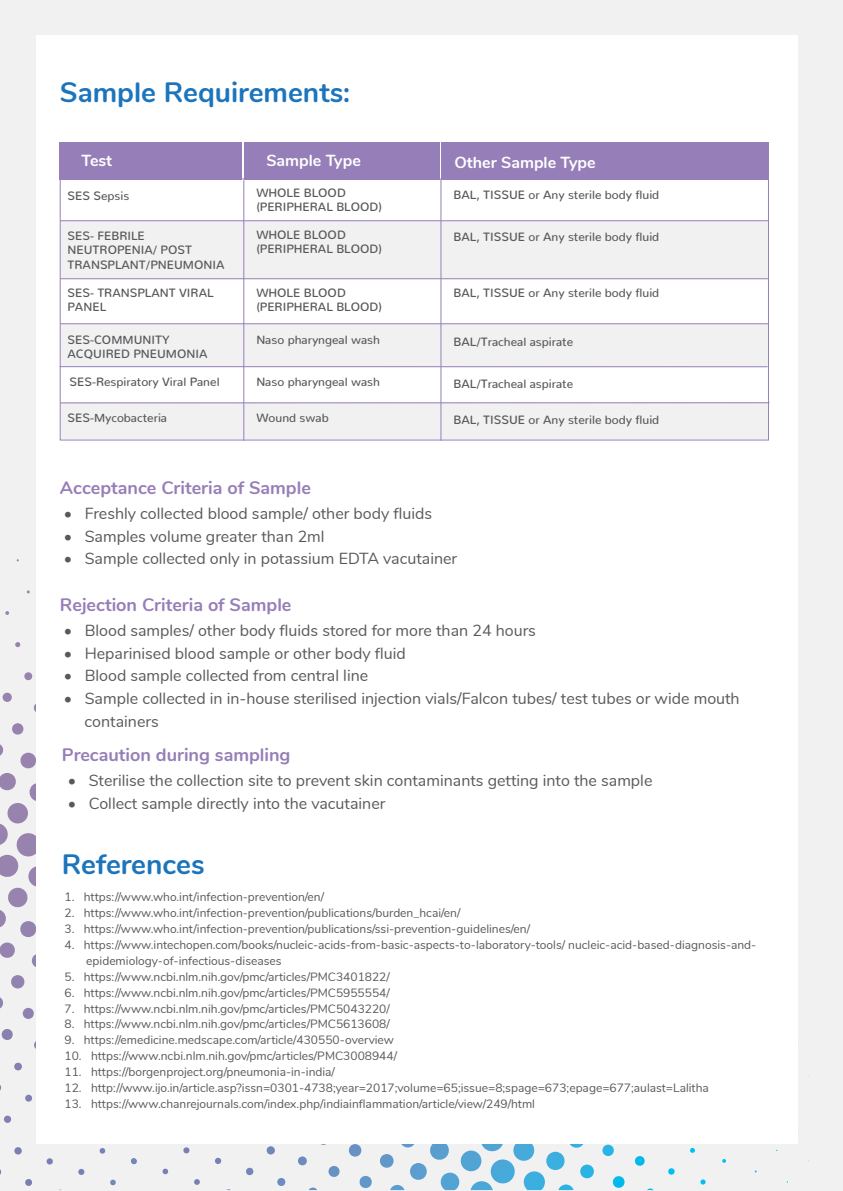
<style>
.page{position:relative;width:843px;height:1191px;background:#fff}
.page>*{position:absolute;margin:0;border:0;box-sizing:border-box;transform-origin:0 0}
.t1{font:30.2px "Nunito";color:#1c75bc}
.t2{font:700 28px "Nunito";color:#1c75bc}
.t3{font:700 18px "Nunito";color:#967eb8}
.t4{font:16px/22.6px "Nunito";color:#58595b}
.t5{font:700 16px "Nunito";color:#fff}
.t6{font:12px/16px "Nunito";color:#58595b}
.t7{font:500 12px/14.4px "Nunito";color:#58595b}
</style>
<div class="page">
<div style="left:0;top:0;width:842px;height:1191px;background:#f1f1f2"></div>
<svg style="left:5px;top:611px;width:4px;height:4px"></svg>
<svg style="left:635px;top:1156px;width:10px;height:10px"></svg>
<svg style="left:668px;top:1168px;width:6px;height:7px"></svg>
<svg style="left:690px;top:1148px;width:5px;height:5px"></svg>
<svg style="left:700px;top:1179px;width:5px;height:6px"></svg>
<svg style="left:722px;top:1159px;width:4px;height:4px"></svg>
<svg style="left:0;top:642px;width:625px;height:549px"></svg>
<div style="left:36px;top:35px;width:761px;height:1108px;background:#fff"></div>
<div style="left:59px;top:142px;width:183px;height:37px;background:#967eb8"></div>
<div style="left:244px;top:142px;width:195px;height:37px;background:#967eb8"></div>
<div style="left:441px;top:142px;width:327px;height:37px;background:#967eb8"></div>
<div style="left:61px;top:221px;width:706px;height:57px;background:#f1f1f2"></div>
<div style="left:61px;top:324px;width:706px;height:42px;background:#f1f1f2"></div>
<div style="left:61px;top:403px;width:706px;height:36px;background:#f1f1f2"></div>
<hr style="left:243px;top:180px;width:1px;height:261px;background:#967eb8">
<hr style="left:440px;top:179px;width:1px;height:262px;background:#967eb8">
<hr style="left:60px;top:220px;width:708px;height:1px;background:#967eb8">
<hr style="left:60px;top:278px;width:708px;height:1px;background:#967eb8">
<hr style="left:60px;top:323px;width:708px;height:1px;background:#967eb8">
<hr style="left:60px;top:366px;width:707px;height:1px;background:#967eb8">
<hr style="left:60px;top:402px;width:709px;height:1px;background:#967eb8">
<h2 class="t2" style="left:60px;top:72px;width:292px">Sample Requirements:</h2>
<h1 class="t1" style="left:60px;top:77px;width:152px">References</h1>
<h3 class="t5" style="left:81px;top:148px;width:32px">Test</h3>
<h3 class="t5" style="left:266px;top:149px;width:96px">Sample Type</h3>
<h3 class="t5" style="left:454px;top:151px;width:143px">Other Sample Type</h3>
<p class="t7" style="left:67px;top:187px;width:63px">SES Sepsis</p>
<p class="t7" style="left:256px;top:184px;width:127px">WHOLE BLOOD (PERIPHERAL BLOOD)</p>
<p class="t7" style="left:453px;top:186px;width:207px">BAL, TISSUE or Any sterile body fluid</p>
<p class="t7" style="left:67px;top:227px;width:158px">SES- FEBRILE<br>NEUTROPENIA/ POST<br>TRANSPLANT/PNEUMONIA</p>
<p class="t7" style="left:67px;top:284px;width:148px">SES- TRANSPLANT VIRAL<br>PANEL</p>
<p class="t7" style="left:256px;top:226px;width:127px">WHOLE BLOOD (PERIPHERAL BLOOD)</p>
<p class="t7" style="left:453px;top:228px;width:207px">BAL, TISSUE or Any sterile body fluid</p>
<p class="t7" style="left:256px;top:284px;width:127px">WHOLE BLOOD (PERIPHERAL BLOOD)</p>
<p class="t7" style="left:453px;top:284px;width:207px">BAL, TISSUE or Any sterile body fluid</p>
<p class="t7" style="left:67px;top:331px;width:141px">SES-COMMUNITY<br>ACQUIRED PNEUMONIA</p>
<p class="t7" style="left:256px;top:331px;width:125px">Naso pharyngeal wash</p>
<p class="t7" style="left:453px;top:333px;width:121px">BAL/Tracheal aspirate</p>
<p class="t7" style="left:69px;top:373px;width:151px">SES-Respiratory Viral Panel</p>
<p class="t7" style="left:256px;top:373px;width:125px">Naso pharyngeal wash</p>
<p class="t7" style="left:453px;top:375px;width:121px">BAL/Tracheal aspirate</p>
<p class="t7" style="left:68px;top:409px;width:101px">SES-Mycobacteria</p>
<p class="t7" style="left:256px;top:409px;width:74px">Wound swab</p>
<p class="t7" style="left:453px;top:411px;width:207px">BAL, TISSUE or Any sterile body fluid</p>
<h3 class="t3" style="left:60px;top:474px;width:252px">Acceptance Criteria of Sample</h3>
<h3 class="t4" style="left:64px;top:501px;width:369px">• Freshly collected blood sample/ other body fluids</h3>
<h3 class="t4" style="left:64px;top:524px;width:262px">• Samples volume greater than 2ml</h3>
<h3 class="t4" style="left:64px;top:546px;width:395px">• Sample collected only in potassium EDTA vacutainer</h3>
<h3 class="t3" style="left:60px;top:591px;width:233px">Rejection Criteria of Sample</h3>
<h3 class="t4" style="left:64px;top:618px;width:473px">• Blood samples/ other body fluids stored for more than 24 hours</h3>
<h3 class="t4" style="left:64px;top:641px;width:343px">• Heparinised blood sample or other body fluid</h3>
<h3 class="t4" style="left:64px;top:663px;width:306px">• Blood sample collected from central line</h3>
<h3 class="t4" style="left:85px;top:686px;width:656px;text-indent:-21px">• Sample collected in in-house sterilised injection vials/Falcon tubes/ test tubes or wide mouth containers</h3>
<h3 class="t3" style="left:62px;top:741px;width:230px">Precaution during sampling</h3>
<h3 class="t4" style="left:68px;top:768px;width:586px">• Sterilise the collection site to prevent skin contaminants getting into the sample</h3>
<h3 class="t4" style="left:68px;top:791px;width:319px">• Collect sample directly into the vacutainer</h3>
<h2 class="t2" style="left:62px;top:843px;width:144px">References</h2>
<p class="t6" style="left:65px;top:888px;width:261px">1. https://www.who.int/infection-prevention/en/</p>
<p class="t6" style="left:65px;top:904px;width:397px">2. https://www.who.int/infection-prevention/publications/burden_hcai/en/</p>
<p class="t6" style="left:65px;top:920px;width:467px">3. https://www.who.int/infection-prevention/publications/ssi-prevention-guidelines/en/</p>
<p class="t6" style="left:86px;top:936px;width:671px;text-indent:-22px">4. https://www.intechopen.com/books/nucleic-acids-from-basic-aspects-to-laboratory-tools/ nucleic-acid-based-diagnosis-and&shy;epidemiology-of-infectious-diseases</p>
<p class="t6" style="left:65px;top:968px;width:327px">5. https://www.ncbi.nlm.nih.gov/pmc/articles/PMC3401822/</p>
<p class="t6" style="left:65px;top:984px;width:327px">6. https://www.ncbi.nlm.nih.gov/pmc/articles/PMC5955554/</p>
<p class="t6" style="left:65px;top:1000px;width:327px">7. https://www.ncbi.nlm.nih.gov/pmc/articles/PMC5043220/</p>
<p class="t6" style="left:65px;top:1016px;width:327px">8. https://www.ncbi.nlm.nih.gov/pmc/articles/PMC5613608/</p>
<p class="t6" style="left:65px;top:1032px;width:331px">9. https://emedicine.medscape.com/article/430550-overview</p>
<p class="t6" style="left:65px;top:1048px;width:334px">10. https://www.ncbi.nlm.nih.gov/pmc/articles/PMC3008944/</p>
<p class="t6" style="left:65px;top:1064px;width:272px">11. https://borgenproject.org/pneumonia-in-india/</p>
<p class="t6" style="left:65px;top:1080px;width:645px">12. http://www.ijo.in/article.asp?issn=0301-4738;year=2017;volume=65;issue=8;spage=673;epage=677;aulast=Lalitha</p>
<p class="t6" style="left:65px;top:1096px;width:472px">13. https://www.chanrejournals.com/index.php/indiainflammation/article/view/249/html</p>
</div>
